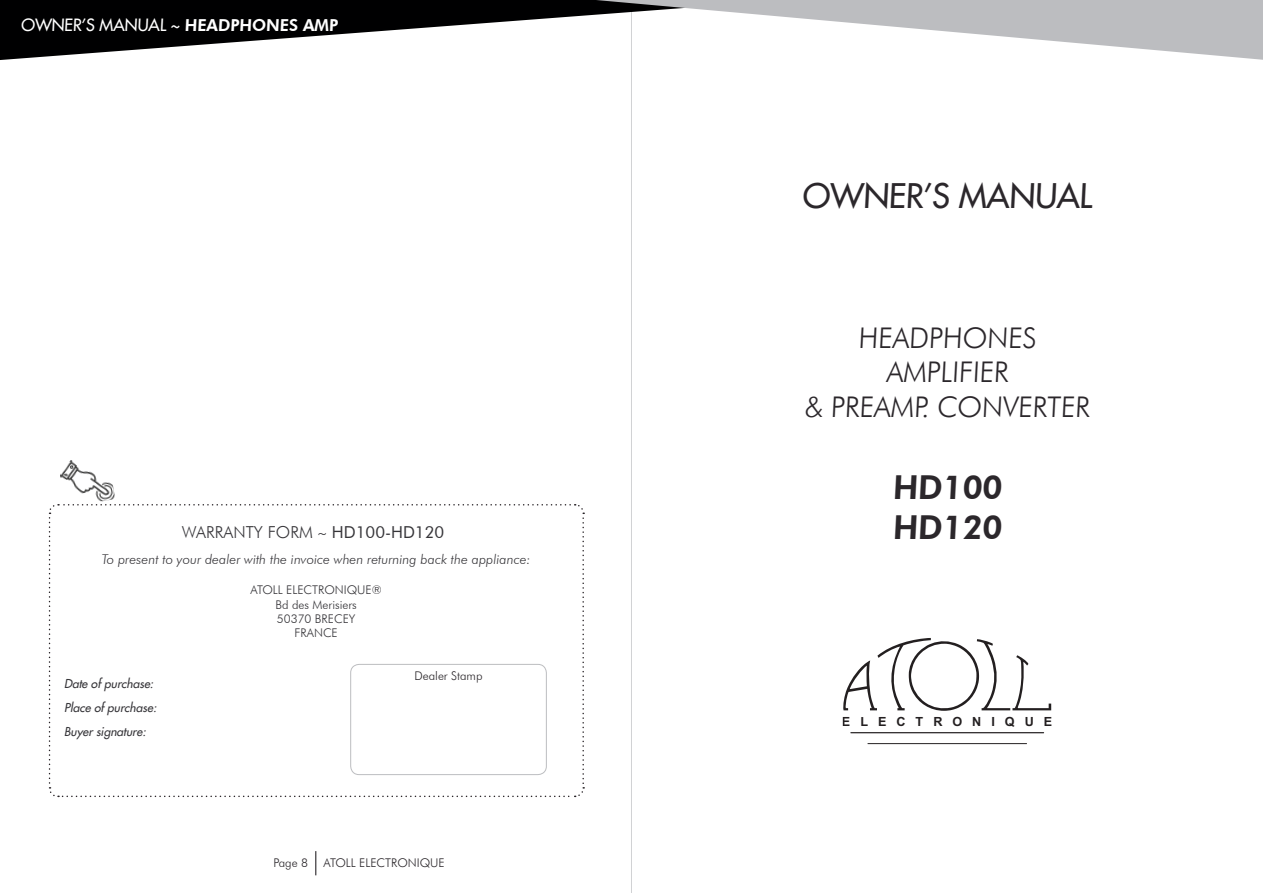
<style>
.page{position:relative;width:1263px;height:893px;background:#fff}
.page>*{position:absolute;margin:0;border:0;box-sizing:border-box;transform-origin:0 0}
.t1{font:33px "Futura LT";color:#2b272b}
.t2{font:800 33px "Futura BT";color:#2b272b}
.t3{font:300 28.5px "Futura BT";letter-spacing:-.01em;color:#2b272b}
.t4{font:16.5px "Futura LT";color:#fff}
.t5{font:300 16.5px "Futura BT";color:#363539}
.t6{font:italic 300 13.5px "Futura BT";color:#363539}
.t7{font:700 12.6px "Arial";letter-spacing:.795em;color:#231f20}
.t8{font:300 12px "Futura BT";color:#363539}
.t9{font:italic 12px "Futura LT";color:#363539}
.t10{font:300 12px "Futura BT";color:#2b272b}
.s1{font-family:"Futura BT";font-weight:800}
.s2{font-family:"Minion Pro";font-weight:400}
.s3{font-weight:400}
</style>
<div class="page">
<hr style="left:631px;top:0;width:1px;height:893px;background:#d1d2d4">
<svg style="left:0;top:0;width:359px;height:60px;fill:#000001"></svg>
<svg style="left:359px;top:0;width:904px;height:60px"></svg>
<svg style="left:315px;top:851px;width:1px;height:24px"></svg>
<svg style="left:843px;top:638px;width:208px;height:73px"></svg>
<hr style="left:850px;top:732px;width:194px;height:1px;background:#231f20">
<hr style="left:867px;top:743px;width:160px;height:1px;background:#231f20">
<svg style="left:48px;top:504px;width:537px;height:294px"></svg>
<div style="left:351px;top:664px;width:195px;height:111px;background:#fff;border-radius:9px"></div>
<div style="left:350px;top:664px;width:197px;height:111px;border:1px solid #bcbdc0;border-radius:9px"></div>
<img style="left:58px;top:460px;width:57px;height:47px">
<p class="t4" style="left:21px;top:14px;width:319px">OWNER’S MANUAL ~ <span class="s1">HEADPHONES AMP</span></p>
<p class="t1" style="left:802px;top:174px;width:291px">OWNER’S MANUAL</p>
<p class="t3" style="left:858px;top:321px;width:181px">HEADPHONES</p>
<p class="t3" style="left:886px;top:355px;width:126px">AMPLIFIER</p>
<p class="t3" style="left:805px;top:389px;width:288px">&amp; PREAMP. CONVERTER</p>
<p class="t2" style="left:892px;top:467px;width:113px">HD100</p>
<p class="t5" style="left:182px;top:522px;width:264px">WARRANTY FORM <span class="s2">~</span> <span class="s3">HD100-HD120</span></p>
<p class="t2" style="left:892px;top:507px;width:113px">HD120</p>
<p class="t6" style="left:102px;top:551px;width:430px">To present to your dealer with the invoice when returning back the appliance:</p>
<p class="t8" style="left:251px;top:583px;width:133px">ATOLL ELECTRONIQUE®</p>
<p class="t8" style="left:276px;top:597px;width:83px">Bd des Merisiers</p>
<p class="t8" style="left:277px;top:611px;width:80px">50370 BRECEY</p>
<p class="t8" style="left:295px;top:626px;width:45px">FRANCE</p>
<p class="t9" style="left:64px;top:675px;width:94px">Date of purchase:</p>
<p class="t9" style="left:64px;top:699px;width:97px">Place of purchase:</p>
<p class="t9" style="left:64px;top:723px;width:86px">Buyer signature:</p>
<p class="t10" style="left:414px;top:668px;width:70px">Dealer Stamp</p>
<p class="t7" style="left:842px;top:714px;width:212px">ELECTRONIQUE</p>
<p class="t10" style="left:273px;top:855px;width:36px">Page 8</p>
<p class="t10" style="left:323px;top:855px;width:123px">ATOLL ELECTRONIQUE</p>
</div>
